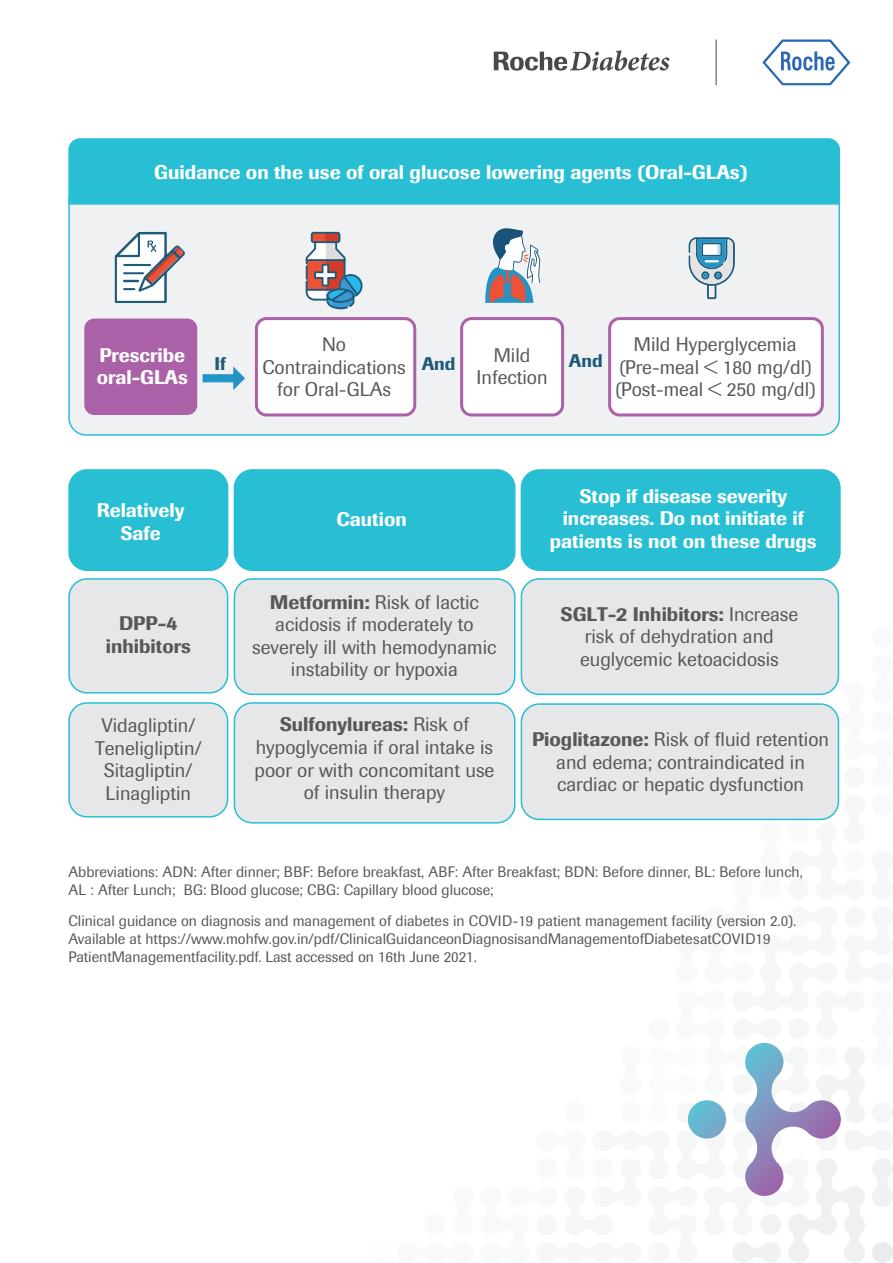
<style>
.page{position:relative;width:893px;height:1263px;background:#fff}
.page>*{position:absolute;margin:0;border:0;box-sizing:border-box;transform-origin:0 0}
.t1{font:500 19.65px "Imago";color:#fff}
.t2{font:19.5px/22.5px "Imago";color:#57585a;text-align:center}
.t3{font:500 19.5px/22.5px "Imago";color:#fff;text-align:center}
.t4{font:500 19.5px/22.5px "Imago";color:#57585a;text-align:center}
.t5{font:500 18.15px "Imago";color:#1e5a7a}
.t6{font:15px/18px "Imago";color:#57585a}
.s1{font-weight:500}
</style>
<div class="page">
<svg style="left:481px;top:655px;width:412px;height:608px"></svg>
<svg style="left:762px;top:40px;width:88px;height:45px"></svg>
<svg style="left:494px;top:50px;width:175px;height:21px"></svg>
<div style="left:69px;top:470px;width:159px;height:100px;background:#28bfd4;border-radius:18px"></div>
<div style="left:68px;top:469px;width:160px;height:102px;border:2px solid #28bfd4;border-radius:18px"></div>
<div style="left:69px;top:579px;width:159px;height:114px;background:#e6e7e9;border-radius:18px"></div>
<div style="left:68px;top:578px;width:160px;height:115px;border:2px solid #28bfd4;border-radius:18px"></div>
<div style="left:69px;top:703px;width:159px;height:114px;background:#e6e7e9;border-radius:18px"></div>
<div style="left:68px;top:702px;width:160px;height:115px;border:2px solid #28bfd4;border-radius:18px"></div>
<div style="left:234px;top:470px;width:281px;height:100px;background:#28bfd4;border-radius:18px"></div>
<div style="left:234px;top:469px;width:282px;height:102px;border:2px solid #28bfd4;border-radius:18px"></div>
<div style="left:234px;top:579px;width:281px;height:115px;background:#e6e7e9;border-radius:18px"></div>
<div style="left:234px;top:578px;width:282px;height:117px;border:2px solid #28bfd4;border-radius:18px"></div>
<div style="left:521px;top:470px;width:319px;height:100px;background:#28bfd4;border-radius:18px"></div>
<div style="left:521px;top:469px;width:320px;height:102px;border:2px solid #28bfd4;border-radius:18px"></div>
<div style="left:521px;top:579px;width:317px;height:115px;background:#e6e7e9;border-radius:18px"></div>
<div style="left:521px;top:578px;width:318px;height:117px;border:2px solid #28bfd4;border-radius:18px"></div>
<div style="left:521px;top:704px;width:317px;height:115px;background:#e6e7e9;border-radius:18px"></div>
<div style="left:521px;top:703px;width:318px;height:117px;border:2px solid #28bfd4;border-radius:18px"></div>
<div style="left:234px;top:703px;width:281px;height:120px;background:#e6e7e9;border-radius:18px"></div>
<div style="left:234px;top:702px;width:282px;height:121px;border:2px solid #28bfd4;border-radius:18px"></div>
<div style="left:69px;top:183px;width:770px;height:252px;background:#f0f1f2;border-radius:17px"></div>
<div style="left:68px;top:138px;width:773px;height:67px;background:#28bfd4"></div>
<svg style="left:485px;top:228px;width:56px;height:75px"></svg>
<svg style="left:689px;top:237px;width:46px;height:62px"></svg>
<div style="left:84px;top:319px;width:113px;height:96px;background:#ab61a7;border-radius:10px"></div>
<div style="left:462px;top:319px;width:101px;height:96px;background:#fff;border-radius:10px"></div>
<div style="left:460px;top:317px;width:104px;height:99px;border:3px solid #ab61a7;border-radius:10px"></div>
<div style="left:256px;top:319px;width:159px;height:96px;background:#fff;border-radius:10px"></div>
<div style="left:255px;top:317px;width:161px;height:99px;border:3px solid #ab61a7;border-radius:10px"></div>
<div style="left:610px;top:319px;width:212px;height:96px;background:#fff;border-radius:10px"></div>
<div style="left:608px;top:317px;width:216px;height:99px;border:3px solid #ab61a7;border-radius:10px"></div>
<svg style="left:306px;top:232px;width:57px;height:77px"></svg>
<svg style="left:115px;top:232px;width:70px;height:71px"></svg>
<svg style="left:203px;top:366px;width:42px;height:24px"></svg>
<p class="t1" style="left:154px;top:160px;width:595px">Guidance on the use of oral glucose lowering agents (Oral-GLAs)</p>
<p class="t2" style="left:262px;top:333px;width:145px">No<br>Contraindications for Oral-GLAs</p>
<p class="t3" style="left:97px;top:344px;width:92px;text-align:left">Prescribe oral-GLAs</p>
<p class="t2" style="left:477px;top:344px;width:73px">Mild<br>Infection</p>
<p class="t5" style="left:214px;top:353px;width:13px">If</p>
<p class="t5" style="left:422px;top:353px;width:35px">And</p>
<p class="t5" style="left:569px;top:349px;width:35px">And</p>
<p class="t2" style="left:615px;top:333px;width:203px">Mild Hyperglycemia (Pre-meal &lt; 180 mg/dl) (Post-meal &lt; 250 mg/dl)</p>
<p class="t3" style="left:97px;top:499px;width:89px">Relatively<br>Safe</p>
<p class="t4" style="left:106px;top:612px;width:86px">DPP-4 inhibitors</p>
<p class="t2" style="left:95px;top:714px;width:108px">Vidagliptin/<br>Teneligliptin/<br>Sitagliptin/<br>Linagliptin</p>
<p class="t3" style="left:336px;top:508px;width:72px">Caution</p>
<p class="t3" style="left:550px;top:485px;width:268px">Stop if disease severity increases. Do not initiate if patients is not on these drugs</p>
<p class="t2" style="left:252px;top:591px;width:246px"><span class="s1">Metformin:</span> Risk of lactic acidosis if moderately to severely ill with hemodynamic instability or hypoxia</p>
<p class="t2" style="left:560px;top:603px;width:239px"><span class="s1">SGLT-2 Inhibitors:</span> Increase risk of dehydration and euglycemic ketoacidosis</p>
<p class="t2" style="left:254px;top:714px;width:241px"><span class="s1">Sulfonylureas:</span> Risk of hypoglycemia if oral intake is poor or with concomitant use of insulin therapy</p>
<p class="t2" style="left:532px;top:728px;width:298px"><span class="s1">Pioglitazone:</span> Risk of fluid retention and edema; contraindicated in cardiac or hepatic dysfunction</p>
<p class="t6" style="left:69px;top:862px;width:736px">Abbreviations: ADN: After dinner; BBF: Before breakfast, ABF: After Breakfast; BDN: Before dinner, BL: Before lunch,<br>AL : After Lunch; BG: Blood glucose; CBG: Capillary blood glucose;</p>
<p class="t6" style="left:69px;top:912px;width:729px">Clinical guidance on diagnosis and management of diabetes in COVID-19 patient management facility (version 2.0).<br>Available at https://www.mohfw.gov.in/pdf/ClinicalGuidanceonDiagnosisandManagementofDiabetesatCOVID19<br>PatientManagementfacility.pdf. Last accessed on 16th June 2021.</p>
</div>
